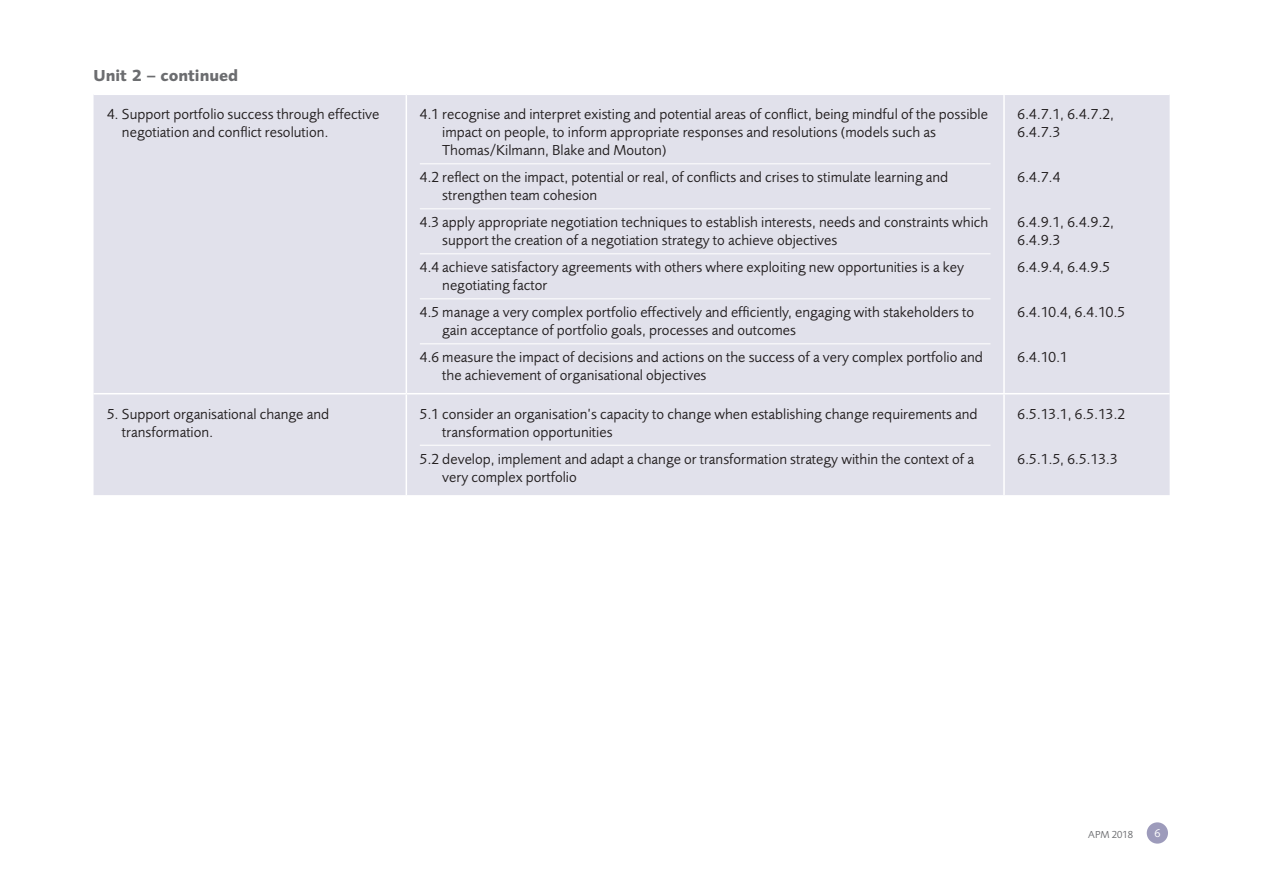
<style>
.page{position:relative;width:1263px;height:893px;background:#fff}
.page>*{position:absolute;margin:0;border:0;box-sizing:border-box;transform-origin:0 0}
.t1{font:700 16.5px "Foundry Sans";color:#6c6d70}
.t2{font:15px/18px "Foundry Sans";color:#231f20}
.t3{font:12px "Foundry Sans";color:#fff}
.t4{font:10.5px "Foundry Sans";color:#6c6d70}
</style>
<div class="page">
<div style="left:1147px;top:822px;width:21px;height:22px;background:#9d9bbb;border-radius:50%"></div>
<div style="left:94px;top:95px;width:1075px;height:400px;background:#e1e1eb"></div>
<hr style="left:406px;top:95px;width:1px;height:298px;background:#fff">
<hr style="left:1003px;top:95px;width:2px;height:298px;background:#fff">
<hr style="left:94px;top:393px;width:312px;height:1px;background:#fff">
<hr style="left:406px;top:393px;width:598px;height:1px;background:#fff">
<hr style="left:406px;top:394px;width:1px;height:101px;background:#fff">
<hr style="left:1004px;top:393px;width:165px;height:1px;background:#fff">
<hr style="left:1003px;top:394px;width:2px;height:101px;background:#fff">
<hr style="left:420px;top:163px;width:570px;height:1px;background:#fff">
<hr style="left:420px;top:208px;width:570px;height:1px;background:#fff">
<hr style="left:420px;top:253px;width:570px;height:1px;background:#fff">
<hr style="left:420px;top:298px;width:570px;height:1px;background:#fff">
<hr style="left:420px;top:343px;width:570px;height:1px;background:#fff">
<hr style="left:420px;top:445px;width:570px;height:1px;background:#fff">
<p class="t1" style="left:94px;top:66px;width:146px">Unit 2 – continued</p>
<p class="t2" style="left:122px;top:105px;width:259px;text-indent:-15px">4. Support portfolio success through effective negotiation and conflict resolution.</p>
<p class="t2" style="left:442px;top:105px;width:547px;text-indent:-22px">4.1 recognise and interpret existing and potential areas of conflict, being mindful of the possible impact on people, to inform appropriate responses and resolutions (models such as<br>Thomas/Kilmann, Blake and Mouton)</p>
<p class="t2" style="left:442px;top:168px;width:508px;text-indent:-22px">4.2 reflect on the impact, potential or real, of conflicts and crises to stimulate learning and strengthen team cohesion</p>
<p class="t2" style="left:442px;top:213px;width:547px;text-indent:-22px">4.3 apply appropriate negotiation techniques to establish interests, needs and constraints which support the creation of a negotiation strategy to achieve objectives</p>
<p class="t2" style="left:442px;top:258px;width:523px;text-indent:-22px">4.4 achieve satisfactory agreements with others where exploiting new opportunities is a key negotiating factor</p>
<p class="t2" style="left:442px;top:303px;width:533px;text-indent:-22px">4.5 manage a very complex portfolio effectively and efficiently, engaging with stakeholders to gain acceptance of portfolio goals, processes and outcomes</p>
<p class="t2" style="left:442px;top:348px;width:542px;text-indent:-22px">4.6 measure the impact of decisions and actions on the success of a very complex portfolio and the achievement of organisational objectives</p>
<p class="t2" style="left:122px;top:405px;width:209px;text-indent:-15px">5. Support organisational change and transformation.</p>
<p class="t2" style="left:442px;top:405px;width:537px;text-indent:-22px">5.1 consider an organisation’s capacity to change when establishing change requirements and transformation opportunities</p>
<p class="t2" style="left:442px;top:450px;width:533px;text-indent:-22px">5.2 develop, implement and adapt a change or transformation strategy within the context of a very complex portfolio</p>
<p class="t2" style="left:1017px;top:105px;width:98px">6.4.7.1, 6.4.7.2,<br>6.4.7.3</p>
<p class="t2" style="left:1017px;top:168px;width:44px">6.4.7.4</p>
<p class="t2" style="left:1017px;top:213px;width:98px">6.4.9.1, 6.4.9.2,<br>6.4.9.3</p>
<p class="t2" style="left:1017px;top:258px;width:94px">6.4.9.4, 6.4.9.5</p>
<p class="t2" style="left:1017px;top:303px;width:109px">6.4.10.4, 6.4.10.5</p>
<p class="t2" style="left:1017px;top:348px;width:52px">6.4.10.1</p>
<p class="t2" style="left:1017px;top:405px;width:109px">6.5.13.1, 6.5.13.2</p>
<p class="t2" style="left:1017px;top:450px;width:102px">6.5.1.5, 6.5.13.3</p>
<p class="t4" style="left:1088px;top:828px;width:46px">APM 2018</p>
<p class="t3" style="left:1154px;top:826px;width:8px">6</p>
</div>
